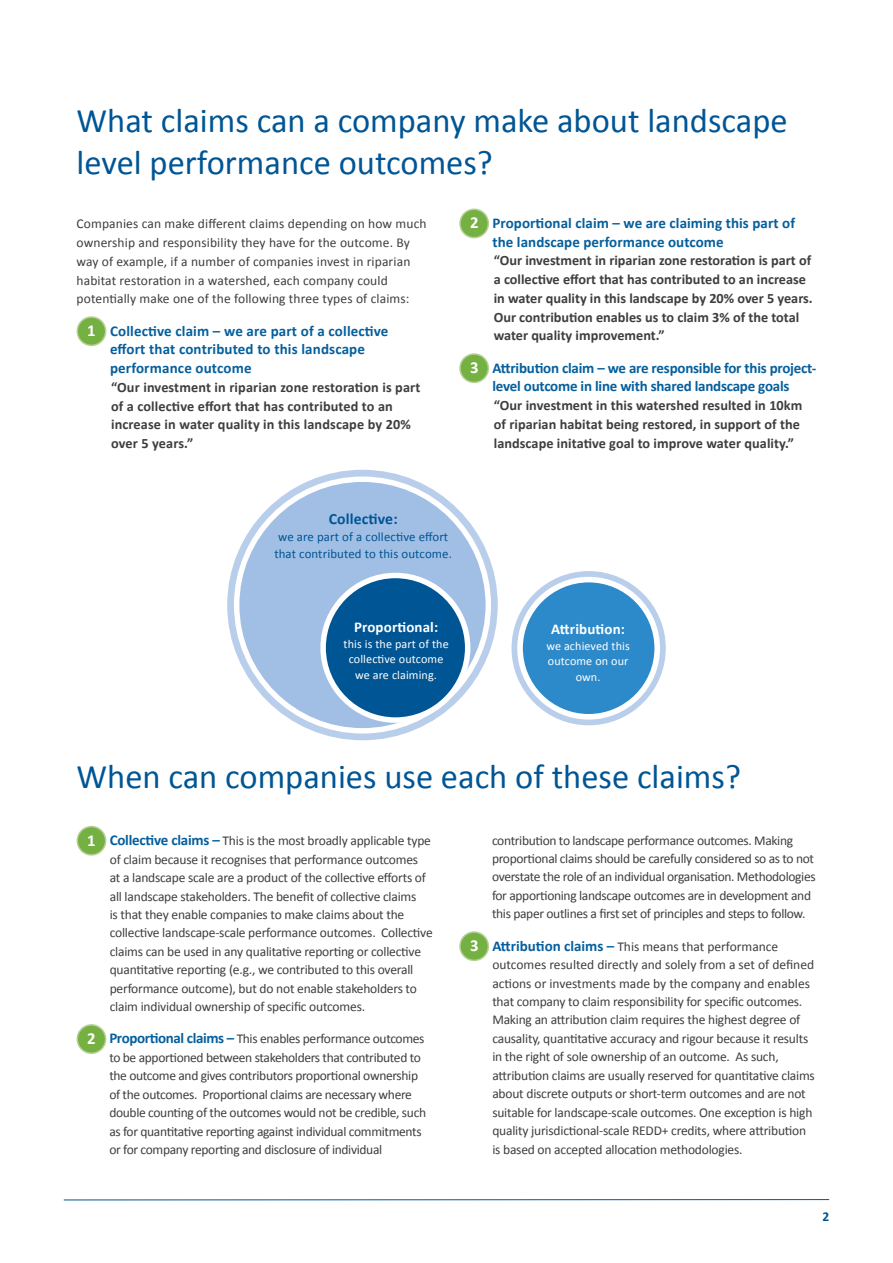
<style>
.page{position:relative;width:893px;height:1263px;background:#fff}
.page>*{position:absolute;margin:0;border:0;box-sizing:border-box;transform-origin:0 0}
.t1{font:34.5px/41.4px "Calibri";color:#005595}
.t2{font:700 16.8px "Calibri";color:#fff}
.t3{font:700 15.6px "Calibri";letter-spacing:.01em;color:#005595}
.t4{font:700 15px/18.8px "Calibri";letter-spacing:.005em;color:#055f9d}
.t5{font:700 15px/18.8px "Calibri";letter-spacing:-.015em;color:#055f9d}
.t6{font:700 15px "Calibri";letter-spacing:.01em;color:#fff}
.t7{font:700 14.25px/18.8px "Calibri";color:#3e3e3f}
.t8{font:13.5px/18.5px "Calibri";letter-spacing:-.015em;color:#3e3e3f}
.t9{font:13.5px/18.8px "Calibri";letter-spacing:.01em;color:#3e3e3f}
.t10{font:700 13.5px "Calibri";color:#005595}
.t11{font:12.9px/17.1px "Calibri";letter-spacing:.01em;color:#005595}
.t12{font:12.15px/15.6px "Calibri";letter-spacing:.01em;color:#fff;text-align:center}
.s1{font-weight:700;font-size:15px;color:#055f9d}
</style>
<div class="page">
<hr style="left:64px;top:1199px;width:765px;height:1px;background:#005595">
<div style="left:77px;top:826px;width:29px;height:29px;background:#75b042;border-radius:50%"></div>
<div style="left:77px;top:826px;width:29px;height:30px;border:2px solid #b6d097;border-radius:50%"></div>
<div style="left:77px;top:1025px;width:29px;height:28px;background:#75b042;border-radius:50%"></div>
<div style="left:77px;top:1024px;width:29px;height:30px;border:2px solid #b6d097;border-radius:50%"></div>
<div style="left:460px;top:932px;width:28px;height:28px;background:#75b042;border-radius:50%"></div>
<div style="left:459px;top:931px;width:30px;height:30px;border:2px solid #b6d097;border-radius:50%"></div>
<svg style="left:227px;top:470px;width:271px;height:270px;fill:#b8ceea"></svg>
<div style="left:237px;top:479px;width:251px;height:252px;background:#a1bfe4;border-radius:50%"></div>
<div style="left:323px;top:575px;width:145px;height:145px;background:#005595;border-radius:50%"></div>
<div style="left:320px;top:573px;width:150px;height:150px;border:5px solid #fff;border-radius:50%"></div>
<svg style="left:511px;top:571px;width:155px;height:154px;fill:#b8ceea"></svg>
<div style="left:520px;top:580px;width:137px;height:137px;background:#2d8aca;border-radius:50%"></div>
<div style="left:517px;top:577px;width:143px;height:143px;border:6px solid #fff;border-radius:50%"></div>
<div style="left:77px;top:317px;width:29px;height:28px;background:#75b042;border-radius:50%"></div>
<div style="left:77px;top:316px;width:29px;height:30px;border:2px solid #b6d097;border-radius:50%"></div>
<div style="left:460px;top:209px;width:28px;height:29px;background:#75b042;border-radius:50%"></div>
<div style="left:459px;top:209px;width:30px;height:29px;border:2px solid #b6d097;border-radius:50%"></div>
<div style="left:460px;top:354px;width:28px;height:28px;background:#75b042;border-radius:50%"></div>
<div style="left:459px;top:353px;width:30px;height:30px;border:2px solid #b6d097;border-radius:50%"></div>
<p class="t1" style="left:77px;top:99px;width:713px">What claims can a company make about landscape level performance outcomes?</p>
<p class="t9" style="left:77px;top:214px;width:352px">Companies can make different claims depending on how much ownership and responsibility they have for the outcome. By way of example, if a number of companies invest in riparian habitat restoration in a watershed, each company could potentially make one of the following three types of claims:</p>
<p class="t2" style="left:87px;top:319px;width:10px">1</p>
<p class="t4" style="left:110px;top:321px;width:280px">Collective claim – we are part of a collective effort that contributed to this landscape performance outcome</p>
<p class="t7" style="left:111px;top:377px;width:311px">“Our investment in riparian zone restoration is part of a collective effort that has contributed to an increase in water quality in this landscape by 20% over 5 years.”</p>
<p class="t2" style="left:470px;top:211px;width:10px">2</p>
<p class="t4" style="left:492px;top:213px;width:304px">Proportional claim – we are claiming this part of the landscape performance outcome</p>
<p class="t7" style="left:494px;top:251px;width:320px">“Our investment in riparian zone restoration is part of a collective effort that has contributed to an increase in water quality in this landscape by 20% over 5 years.<br>Our contribution enables us to claim 3% of the total water quality improvement.”</p>
<p class="t2" style="left:470px;top:356px;width:10px">3</p>
<p class="t5" style="left:492px;top:358px;width:325px">Attribution claim – we are responsible for this project&shy;level outcome in line with shared landscape goals</p>
<p class="t7" style="left:494px;top:396px;width:310px">“Our investment in this watershed resulted in 10km of riparian habitat being restored, in support of the landscape initative goal to improve water quality.”</p>
<p class="t3" style="left:329px;top:508px;width:70px">Collective:</p>
<p class="t11" style="left:274px;top:528px;width:179px">we are part of a collective effort that contributed to this outcome.</p>
<p class="t6" style="left:354px;top:616px;width:86px">Proportional:</p>
<p class="t12" style="left:343px;top:635px;width:107px">this is the part of the collective outcome we are claiming.</p>
<p class="t6" style="left:551px;top:618px;width:75px">Attribution:</p>
<p class="t12" style="left:546px;top:637px;width:85px">we achieved this outcome on our own.</p>
<p class="t1" style="left:77px;top:755px;width:666px">When can companies use each of these claims?</p>
<p class="t2" style="left:87px;top:828px;width:10px">1</p>
<p class="t8" style="left:110px;top:831px;width:324px"><span class="s1">Collective claims –</span> This is the most broadly applicable type of claim because it recognises that performance outcomes<br>at a landscape scale are a product of the collective efforts of all landscape stakeholders. The benefit of collective claims<br>is that they enable companies to make claims about the collective landscape-scale performance outcomes. Collective claims can be used in any qualitative reporting or collective quantitative reporting (e.g., we contributed to this overall performance outcome), but do not enable stakeholders to claim individual ownership of specific outcomes.</p>
<p class="t2" style="left:87px;top:1026px;width:10px">2</p>
<p class="t8" style="left:109px;top:1029px;width:318px"><span class="s1">Proportional claims –</span> This enables performance outcomes to be apportioned between stakeholders that contributed to the outcome and gives contributors proportional ownership of the outcomes. Proportional claims are necessary where double counting of the outcomes would not be credible, such as for quantitative reporting against individual commitments or for company reporting and disclosure of individual</p>
<p class="t8" style="left:492px;top:830px;width:325px">contribution to landscape performance outcomes. Making proportional claims should be carefully considered so as to not overstate the role of an individual organisation. Methodologies for apportioning landscape outcomes are in development and this paper outlines a first set of principles and steps to follow.</p>
<p class="t2" style="left:470px;top:933px;width:10px">3</p>
<p class="t8" style="left:492px;top:936px;width:324px"><span class="s1">Attribution claims –</span> This means that performance outcomes resulted directly and solely from a set of defined actions or investments made by the company and enables that company to claim responsibility for specific outcomes.<br>Making an attribution claim requires the highest degree of causality, quantitative accuracy and rigour because it results in the right of sole ownership of an outcome. As such, attribution claims are usually reserved for quantitative claims about discrete outputs or short-term outcomes and are not suitable for landscape-scale outcomes. One exception is high quality jurisdictional-scale REDD+ credits, where attribution is based on accepted allocation methodologies.</p>
<p class="t10" style="left:822px;top:1207px;width:8px">2</p>
</div>
